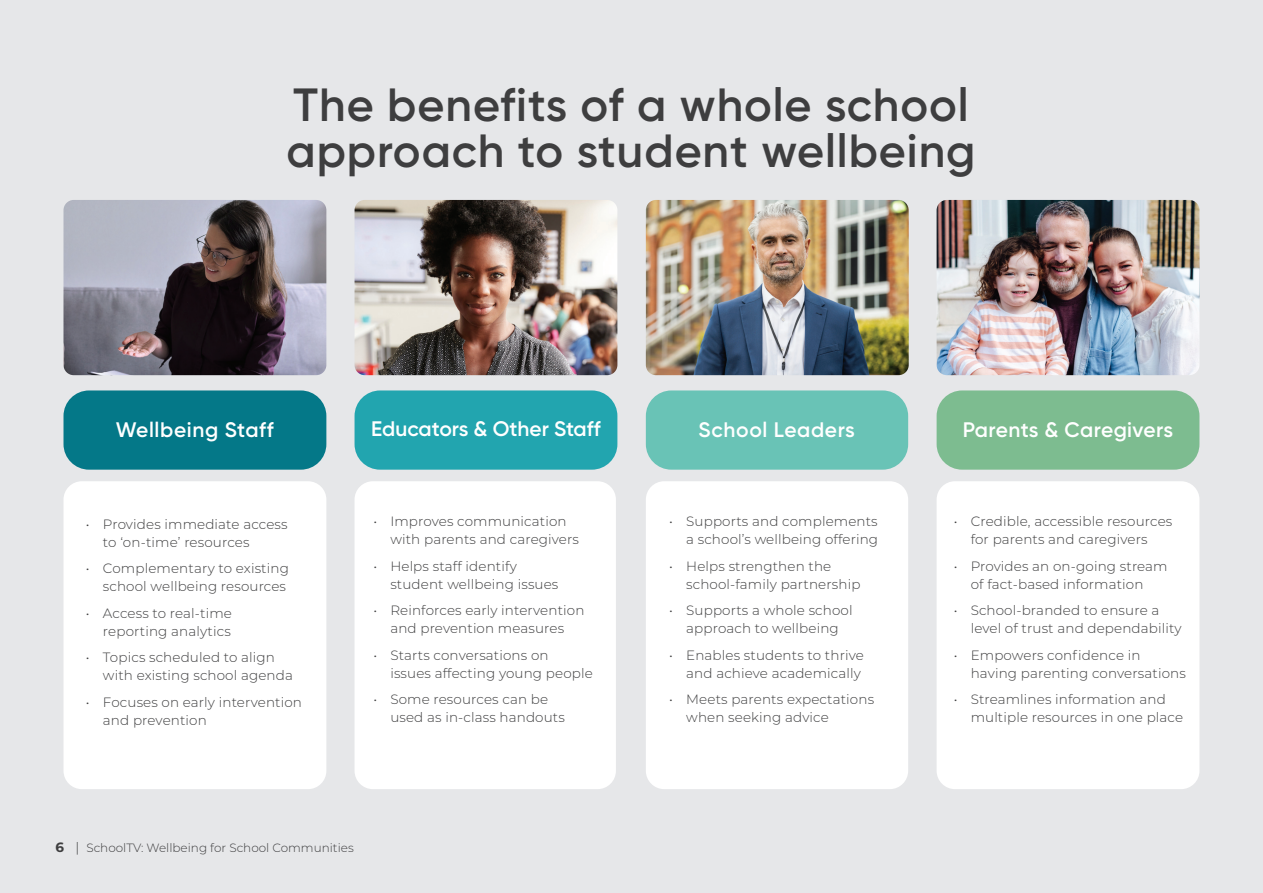
<style>
.page{position:relative;width:1263px;height:893px;background:#e6e7e9}
.page>*{position:absolute;margin:0;border:0;box-sizing:border-box;transform-origin:0 0}
.t1{font:600 46.5px/46.5px "Gilroy";letter-spacing:.02em;color:#3e3e3f}
.t2{font:600 21px "Gilroy";letter-spacing:.015em;color:#fff}
.t3{font:300 13.5px/18px "Montserrat";letter-spacing:.01em;color:#3e3e3f}
.t4{font:300 12px "Montserrat";color:#3e3e3f}
.s1{font-weight:700;font-size:13.5px}
.s2{font-size:13.5px}
</style>
<div class="page">
<div style="left:936px;top:390px;width:263px;height:80px;background:#7dbc90;border-radius:26px"></div>
<div style="left:936px;top:481px;width:263px;height:308px;background:#fff;border-radius:18px"></div>
<img style="left:936px;top:200px;width:263px;height:175px">
<div style="left:63px;top:390px;width:263px;height:80px;background:#047888;border-radius:26px"></div>
<div style="left:64px;top:481px;width:262px;height:308px;background:#fff;border-radius:18px"></div>
<img style="left:63px;top:200px;width:263px;height:175px">
<div style="left:646px;top:390px;width:262px;height:80px;background:#69c3b6;border-radius:26px"></div>
<div style="left:646px;top:481px;width:262px;height:308px;background:#fff;border-radius:18px"></div>
<img style="left:646px;top:200px;width:263px;height:175px">
<div style="left:354px;top:390px;width:263px;height:80px;background:#22a5af;border-radius:26px"></div>
<div style="left:354px;top:481px;width:262px;height:308px;background:#fff;border-radius:18px"></div>
<img style="left:354px;top:200px;width:263px;height:175px">
<h1 class="t1" style="left:286px;top:81px;width:690px">The benefits of a whole school approach to student wellbeing</h1>
<h2 class="t2" style="left:116px;top:416px;width:159px">Wellbeing Staff</h2>
<h2 class="t2" style="left:371px;top:415px;width:231px">Educators &amp; Other Staff</h2>
<h2 class="t2" style="left:698px;top:416px;width:158px">School Leaders</h2>
<h2 class="t2" style="left:963px;top:416px;width:212px">Parents &amp; Caregivers</h2>
<p class="t3" style="left:103px;top:515px;width:186px;text-indent:-17px">• Provides immediate access to ‘on-time’ resources</p>
<p class="t3" style="left:86px;top:559px;width:204px;text-align:right">• Complementary to existing school wellbeing resources</p>
<p class="t3" style="left:86px;top:604px;width:148px;text-align:right">• Access to real-time reporting analytics</p>
<p class="t3" style="left:103px;top:648px;width:191px;text-indent:-17px">• Topics scheduled to align with existing school agenda</p>
<p class="t3" style="left:103px;top:693px;width:201px;text-indent:-17px">• Focuses on early intervention and prevention</p>
<p class="t3" style="left:390px;top:512px;width:190px;text-indent:-17px">• Improves communication with parents and caregivers</p>
<p class="t3" style="left:390px;top:556px;width:170px;text-indent:-17px">• Helps staff identify student wellbeing issues</p>
<p class="t3" style="left:373px;top:601px;width:213px;text-align:center">• Reinforces early intervention and prevention measures</p>
<p class="t3" style="left:390px;top:645px;width:204px;text-indent:-17px">• Starts conversations on<br>issues affecting young people</p>
<p class="t3" style="left:390px;top:690px;width:176px;text-indent:-17px">• Some resources can be used as in-class handouts</p>
<p class="t4" style="left:56px;top:840px;width:300px"><span class="s1">6</span> <span class="s2">|</span> SchoolTV: Wellbeing for School Communities</p>
<p class="t3" style="left:669px;top:512px;width:210px;text-align:right">• Supports and complements a school’s wellbeing offering</p>
<p class="t3" style="left:686px;top:556px;width:176px;text-indent:-17px">• Helps strengthen the school-family partnership</p>
<p class="t3" style="left:669px;top:601px;width:185px;text-align:center">• Supports a whole school approach to wellbeing</p>
<p class="t3" style="left:669px;top:645px;width:196px;text-align:right">• Enables students to thrive and achieve academically</p>
<p class="t3" style="left:686px;top:690px;width:189px;text-indent:-17px">• Meets parents expectations when seeking advice</p>
<p class="t3" style="left:954px;top:512px;width:220px;text-align:center">• Credible, accessible resources for parents and caregivers</p>
<p class="t3" style="left:954px;top:556px;width:215px;text-align:center">• Provides an on-going stream of fact-based information</p>
<p class="t3" style="left:971px;top:601px;width:212px;text-indent:-17px">• School-branded to ensure a level of trust and dependability</p>
<p class="t3" style="left:971px;top:645px;width:217px;text-indent:-17px">• Empowers confidence in having parenting conversations</p>
<p class="t3" style="left:971px;top:690px;width:214px;text-indent:-17px">• Streamlines information and multiple resources in one place</p>
</div>
